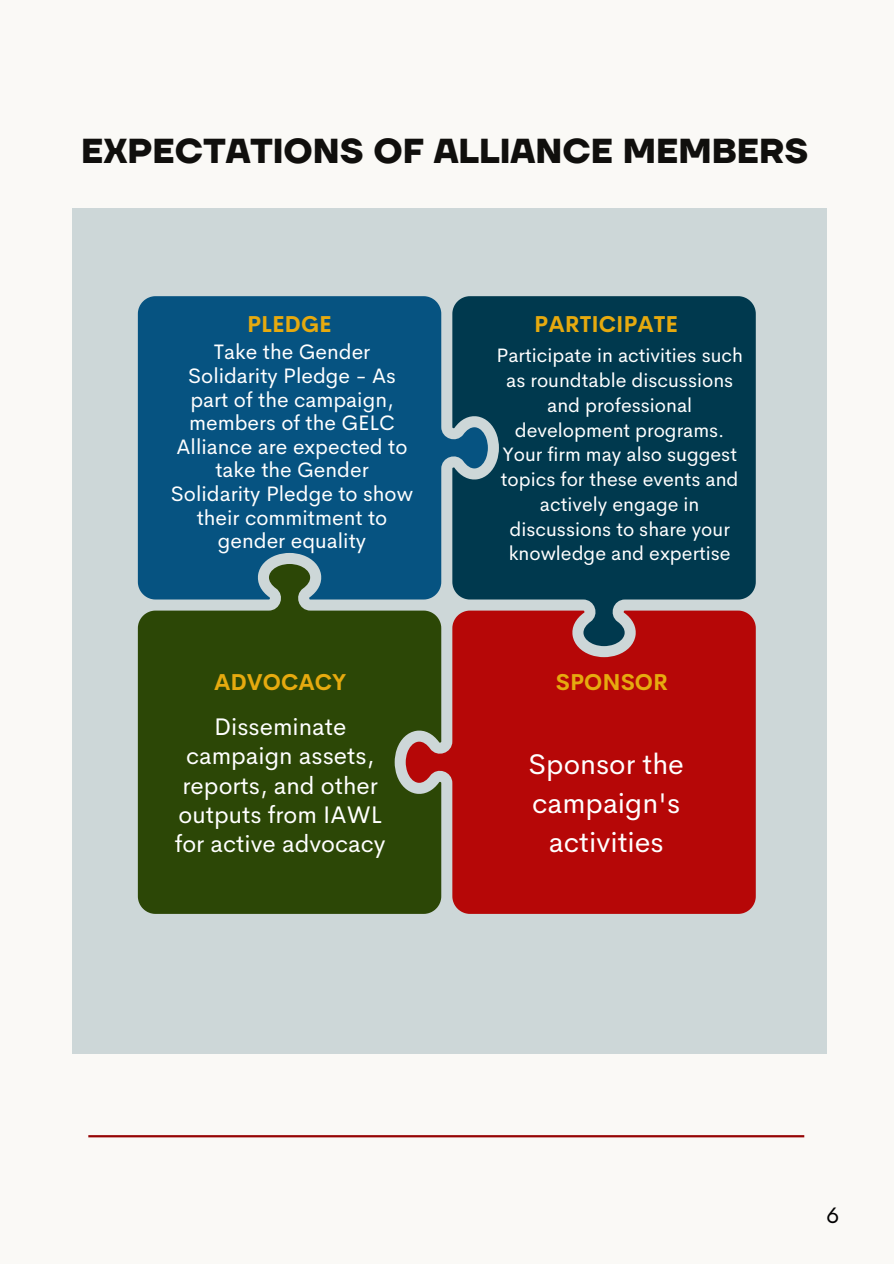
<style>
.page{position:relative;width:894px;height:1264px;background:#fff}
.page>*{position:absolute;margin:0;border:0;box-sizing:border-box;transform-origin:0 0}
.t1{font:700 34.5px "TT Firs Neue";color:#100f0d}
.t2{font:28.5px/39.3px "Cerebri Sans";color:#fff;text-align:center}
.t3{font:24.15px/29.2px "Cerebri Sans";color:#fff;text-align:center}
.t4{font:700 22.5px "Cerebri Sans";color:#e6aa0f}
.t5{font:22.5px "Cerebri Sans";color:#000}
.t6{font:21px/23.7px "Cerebri Sans";color:#fff;text-align:center}
.t7{font:19.5px/24.8px "Cerebri Sans";color:#fff;text-align:center}
</style>
<div class="page">
<div style="left:0;top:0;width:893px;height:1263px;background:#faf9f6"></div>
<hr style="left:88px;top:1135px;width:716px;height:2px;background:#960505">
<div style="left:72px;top:208px;width:754px;height:845px;background:#cdd7d8"></div>
<div style="left:138px;top:296px;width:314px;height:289px;background:#065381"></div>
<svg style="left:138px;top:564px;width:303px;height:349px;background:#304f1b"></svg>
<svg style="left:405px;top:610px;width:350px;height:303px;background:#aa1711"></svg>
<svg style="left:452px;top:296px;width:303px;height:350px;background:#1a3e50"></svg>
<h2 class="t1" style="left:81px;top:130px;width:728px">EXPECTATIONS OF ALLIANCE MEMBERS</h2>
<h3 class="t4" style="left:247px;top:310px;width:86px">PLEDGE</h3>
<h4 class="t4" style="left:534px;top:310px;width:145px">PARTICIPATE</h4>
<p class="t6" style="left:171px;top:340px;width:243px">Take the Gender<br>Solidarity Pledge - As part of the campaign, members of the GELC<br>Alliance are expected to take the Gender<br>Solidarity Pledge to show their commitment to gender equality</p>
<h1 class="t7" style="left:496px;top:343px;width:248px">Participate in activities such as roundtable discussions and professional development programs.<br>Your firm may also suggest topics for these events and actively engage in discussions to share your knowledge and expertise</h1>
<p class="t4" style="left:214px;top:667px;width:133px">ADVOCACY</p>
<h3 class="t4" style="left:555px;top:667px;width:114px">SPONSOR</h3>
<h3 class="t3" style="left:175px;top:712px;width:212px">Disseminate campaign assets, reports, and other outputs from IAWL for active advocacy</h3>
<p class="t2" style="left:528px;top:744px;width:157px">Sponsor the campaign's activities</p>
<h3 class="t5" style="left:826px;top:1200px;width:14px">6</h3>
</div>
